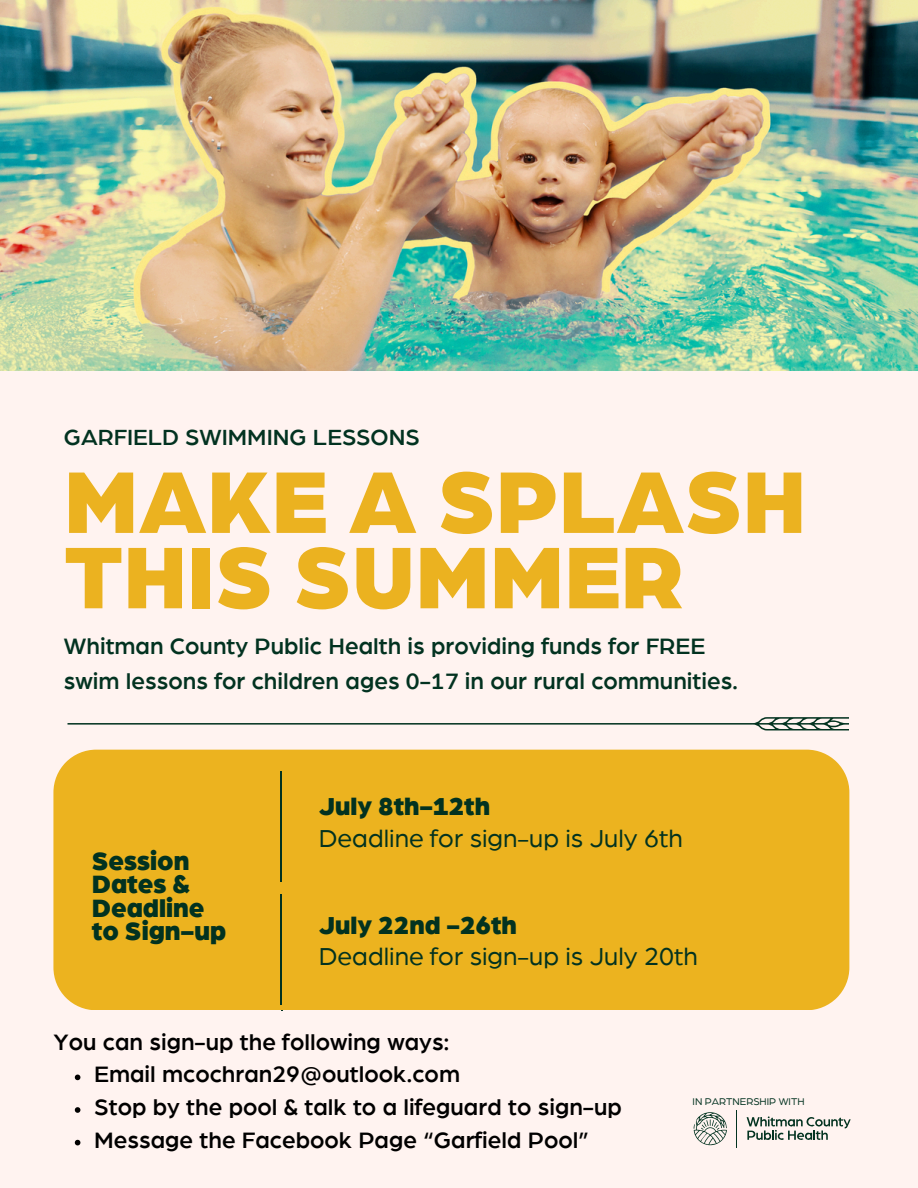
<style>
.page{position:relative;width:918px;height:1188px;background:#fff3f0}
.page>*{position:absolute;margin:0;border:0;box-sizing:border-box;transform-origin:0 0}
.t1{font:900 93.15px/75.3px "Arboria";color:#ebb220}
.t2{font:900 27px/23.7px "Arboria";color:#023220}
.t3{font:26.4px/31.5px "Arboria";color:#023220}
.t4{font:500 24px "Arboria";color:#000}
.t5{font:500 24px/34.8px "Arboria";color:#023220}
.t6{font:500 23.7px "Arboria";color:#023220}
.t7{font:10.5px "Arboria";color:#023220}
.s1{font-weight:900}
</style>
<div class="page">
<img style="left:0;top:0;width:918px;height:370px">
<svg style="left:68px;top:717px;width:781px;height:13px"></svg>
<svg style="left:747px;top:1116px;width:104px;height:24px"></svg>
<hr style="left:736px;top:1110px;width:1px;height:38px;background:#033320">
<svg style="left:694px;top:1112px;width:33px;height:33px"></svg>
<div style="left:53px;top:750px;width:796px;height:260px;background:#ecb31f"></div>
<hr style="left:280px;top:771px;width:2px;height:111px;background:#023220">
<hr style="left:280px;top:894px;width:2px;height:111px;background:#023220">
<svg style="left:75px;top:1075px;width:5px;height:5px"></svg>
<svg style="left:75px;top:1107px;width:5px;height:6px"></svg>
<svg style="left:75px;top:1140px;width:5px;height:5px"></svg>
<h2 class="t6" style="left:64px;top:426px;width:357px">GARFIELD SWIMMING LESSONS</h2>
<h3 class="t1" style="left:64px;top:468px;width:744px">MAKE A SPLASH<br>THIS SUMMER</h3>
<h3 class="t5" style="left:64px;top:630px;width:676px">Whitman County Public Health is providing funds for FREE swim lessons for children ages 0-17 in our rural communities.</h3>
<h1 class="t2" style="left:92px;top:850px;width:136px">Session<br>Dates &amp;<br>Deadline to Sign-up</h1>
<h1 class="t3" style="left:319px;top:792px;width:366px"><span class="s1">July 8th-12th<br></span>Deadline for sign-up is July 6th</h1>
<h1 class="t3" style="left:319px;top:910px;width:381px"><span class="s1">July 22nd -26th<br></span>Deadline for sign-up is July 20th</h1>
<p class="t4" style="left:53px;top:1031px;width:398px">You can sign-up the following ways:</p>
<p class="t4" style="left:94px;top:1063px;width:367px">Email mcochran29@outlook.com</p>
<p class="t4" style="left:94px;top:1096px;width:529px">Stop by the pool &amp; talk to a lifeguard to sign-up</p>
<p class="t4" style="left:94px;top:1129px;width:496px">Message the Facebook Page “Garfield Pool”</p>
<h3 class="t7" style="left:693px;top:1097px;width:113px">IN PARTNERSHIP WITH</h3>
</div>
